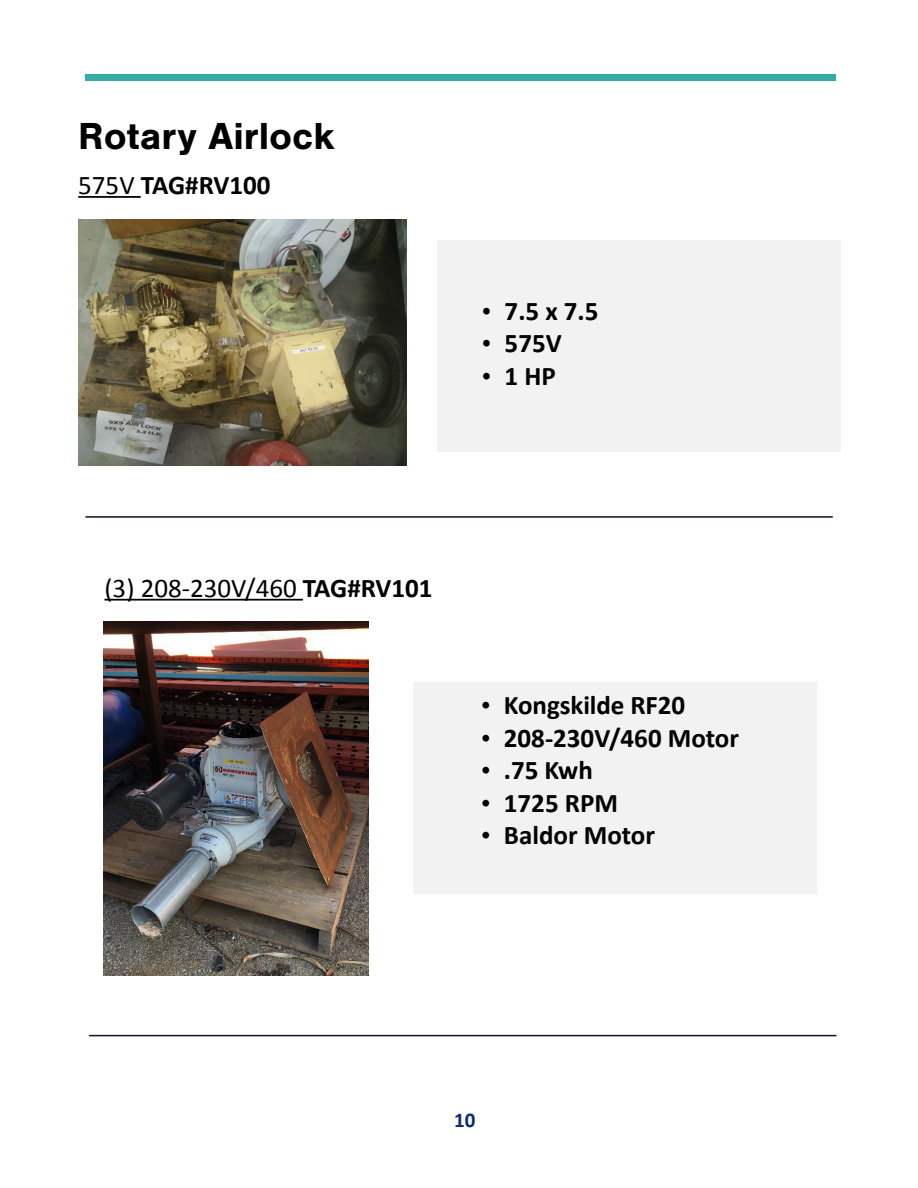
<style>
.page{position:relative;width:918px;height:1188px;background:#fff}
.page>*{position:absolute;margin:0;border:0;box-sizing:border-box;transform-origin:0 0}
.t1{font:700 39px "Nimbus San";color:#000}
.t2{font:700 27px "Calibri";color:#000}
.t3{font:27px "Calibri";color:#000}
.t4{font:700 21px "Calibri";color:#072b76}
.s1{font-weight:400}
.s2{font-family:"Times New Roman";font-weight:400}
.s3{font-weight:700}
</style>
<div class="page">
<div style="left:85px;top:74px;width:751px;height:7px;background:#35ada2"></div>
<hr style="left:78px;top:196px;width:63px;height:2px;background:#000">
<img style="left:78px;top:219px;width:329px;height:247px">
<div style="left:437px;top:240px;width:403px;height:212px;background:#f2f2f2"></div>
<hr style="left:85px;top:516px;width:748px;height:2px;background:#100e2a">
<hr style="left:104px;top:599px;width:199px;height:2px;background:#000">
<img style="left:103px;top:622px;width:266px;height:354px">
<div style="left:413px;top:682px;width:404px;height:212px;background:#f2f2f2"></div>
<hr style="left:89px;top:1035px;width:747px;height:1px;background:#100e2a">
<h1 class="t1" style="left:78px;top:114px;width:258px">Rotary Airlock</h1>
<p class="t2" style="left:78px;top:166px;width:194px"><span class="s1">575V</span> TAG#RV100</p>
<p class="t2" style="left:482px;top:292px;width:118px"><span class="s2">•</span> 7.5 x 7.5</p>
<p class="t2" style="left:482px;top:324px;width:81px"><span class="s2">•</span> 575V</p>
<p class="t2" style="left:482px;top:357px;width:76px"><span class="s2">•</span> 1 HP</p>
<p class="t3" style="left:104px;top:569px;width:330px">(3) 208-230V/460 <span class="s3">TAG#RV101</span></p>
<p class="t2" style="left:481px;top:686px;width:206px"><span class="s2">•</span> Kongskilde RF20</p>
<p class="t2" style="left:481px;top:719px;width:260px"><span class="s2">•</span> 208-230V/460 Motor</p>
<p class="t2" style="left:481px;top:751px;width:113px"><span class="s2">•</span> .75 Kwh</p>
<p class="t2" style="left:481px;top:784px;width:138px"><span class="s2">•</span> 1725 RPM</p>
<p class="t2" style="left:481px;top:816px;width:176px"><span class="s2">•</span> Baldor Motor</p>
<p class="t4" style="left:454px;top:1106px;width:23px">10</p>
</div>
